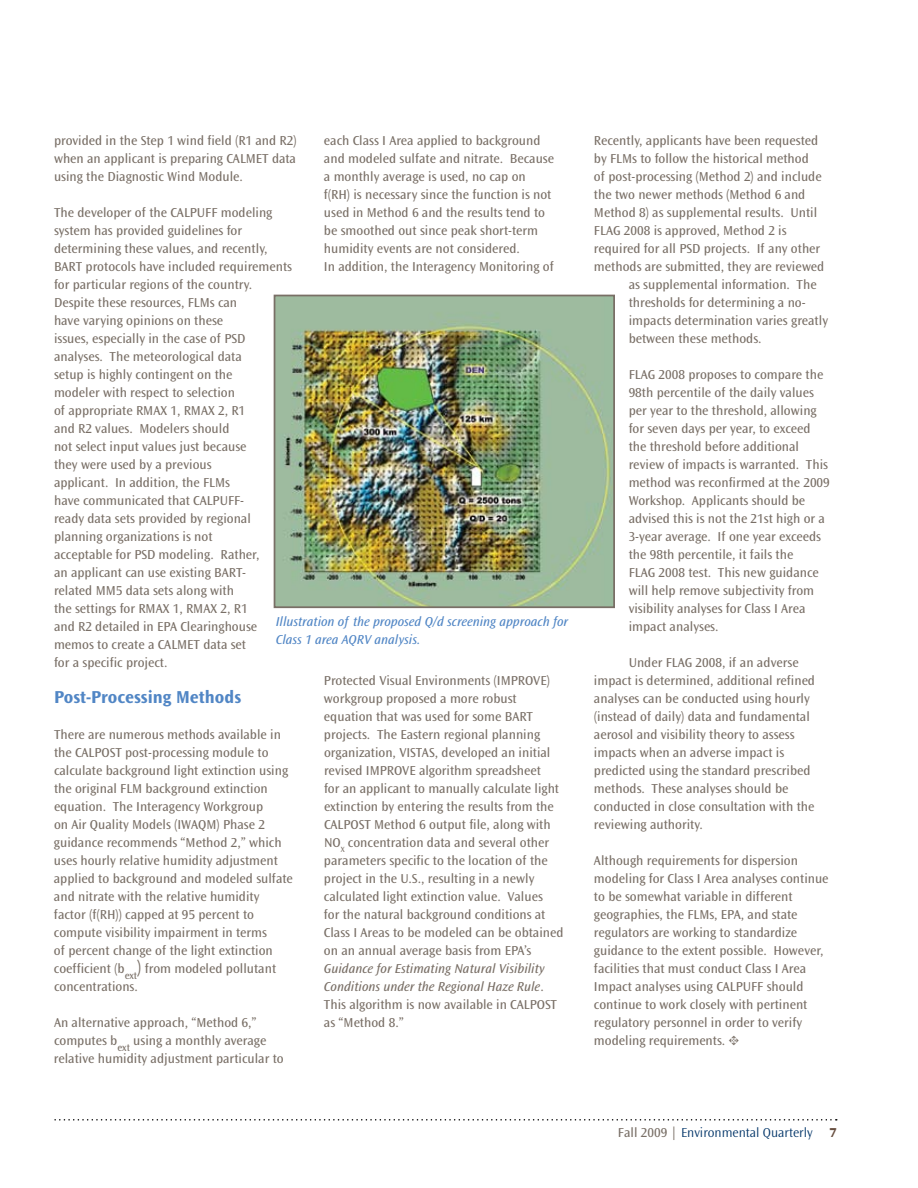
<style>
.page{position:relative;width:918px;height:1188px;background:#fff}
.page>*{position:absolute;margin:0;border:0;box-sizing:border-box;transform-origin:0 0}
.t1{font:18px "Ocean Sans MM 648 475";letter-spacing:.025em;color:#5186c5}
.t2{font:13.5px/18px "Ocean Sans MM 403 475";color:#796f66}
.t3{font:13.5px/18px "Ocean Sans MM It 403 475";color:#796f66}
.t4{font:13.5px/18px "Ocean Sans MM It 403 475";color:#5186c5}
.t5{font:13.5px "Ocean Sans MM 310 475";color:#003468}
.s1{font-size:18px}
.s2{font-family:"Ocean Sans MM 403 475"}
.s3{font-family:"Type Embellishments One Let Plain"}
.s4{font-family:"Ocean Sans MM 403 475";color:#796f66}
.s5{font-family:"Ocean Sans MM 760 475";color:#684f40}
</style>
<div class="page">
<svg style="left:54px;top:1119px;width:783px;height:2px"></svg>
<img style="left:277px;top:298px;width:335px;height:307px">
<div style="left:274px;top:295px;width:341px;height:313px;border:2px solid #796f66"></div>
<p class="t2" style="left:54px;top:132px;width:244px;text-align:justify">provided in the Step 1 wind field (R1 and R2) when an applicant is preparing CALMET data using the Diagnostic Wind Module.</p>
<p class="t2" style="left:54px;top:204px;width:240px">The developer of the CALPUFF modeling system has provided guidelines for determining these values, and recently, BART protocols have included requirements for particular regions of the country.<br>Despite these resources, FLMs can<br>have varying opinions on these<br>issues, especially in the case of PSD analyses. The meteorological data<br>setup is highly contingent on the<br>modeler with respect to selection<br>of appropriate RMAX 1, RMAX 2, R1<br>and R2 values. Modelers should<br>not select input values just because<br>they were used by a previous<br>applicant. I n addition, the FLMs<br>have communicated that CALPUFF-<br>ready data sets provided by regional planning organizations is not<br>acceptable for PSD modeling. Rather,<br>an applicant can use existing BART-<br>related MM5 data sets along with<br>the settings for RMAX 1, RMAX 2, R1<br>and R2 detailed in EPA Clearinghouse memos to create a CALMET data set<br>for a specific project.</p>
<h1 class="t1" style="left:54px;top:687px;width:188px">Post-Processing Methods</h1>
<p class="t2" style="left:54px;top:726px;width:240px">There are numerous methods available in the CALPOST post-processing module to calculate background light extinction using the original FLM background extinction equation. The I nteragency Workgroup<br>on Air Quality Models (IWAQM) Phase 2 guidance recommends “Method 2,” which uses hourly relative humidity adjustment applied to background and modeled sulfate and nitrate with the relative humidity factor (f(RH)) capped at 95 percent to compute visibility impairment in terms<br>of percent change of the light extinction coefficient (b<sub>ext</sub><span class="s1">)</span> from modeled pollutant concentrations.</p>
<p class="t2" style="left:54px;top:1014px;width:231px">An alternative approach, “Method 6,” computes b<sub>ext</sub> using a monthly average relative humidity adjustment particular to</p>
<p class="t2" style="left:324px;top:132px;width:232px">each Class I Area applied to background and modeled sulfate and nitrate. Because a monthly average is used, no cap on f(RH) is necessary since the function is not used in Method 6 and the results tend to be smoothed out since peak short-term humidity events are not considered.<br>I n addition, the I nteragency Monitoring of</p>
<p class="t4" style="left:276px;top:613px;width:294px">Illustration of the proposed Q/d screening approach for<br>Class 1 area AQRV analysis.</p>
<p class="t2" style="left:324px;top:672px;width:241px">Protected Visual Environments (I MPROVE) workgroup proposed a more robust equation that was used for some BART projects. The Eastern regional planning organization, VISTAS, developed an initial revised I MPROVE algorithm spreadsheet<br>for an applicant to manually calculate light extinction by entering the results from the CALPOST Method 6 output file, along with<br>N O<sub>X</sub> concentration data and several other parameters specific to the location of the project in the U.S., resulting in a newly calculated light extinction value. Values<br>for the natural background conditions at Class I Areas to be modeled can be obtained on an annual average basis from EPA’s</p>
<p class="t3" style="left:324px;top:960px;width:223px">Guidance for Estimating Natural Visibility<br>Conditions under the Regional Haze Rule<span class="s2">.</span></p>
<p class="t2" style="left:324px;top:996px;width:235px">This algorithm is now available in CALPOST as “Method 8.”</p>
<p class="t2" style="left:594px;top:132px;width:226px">Recently, applicants have been requested</p>
<p class="t2" style="left:594px;top:150px;width:216px">by FLMs to follow the historical method</p>
<p class="t2" style="left:594px;top:168px;width:229px">of post-processing (Method 2) and include</p>
<p class="t2" style="left:594px;top:186px;width:213px">the two newer methods (Method 6 and</p>
<p class="t2" style="left:594px;top:204px;width:225px">Method 8) as supplemental results. Until</p>
<p class="t2" style="left:594px;top:222px;width:194px">FLAG 2008 is approved, Method 2 is</p>
<p class="t2" style="left:594px;top:240px;width:228px">required for all PSD projects. If any other</p>
<p class="t2" style="left:594px;top:258px;width:232px">methods are submitted, they are reviewed</p>
<p class="t2" style="left:629px;top:276px;width:190px">as supplemental information. The</p>
<p class="t2" style="left:629px;top:294px;width:178px">thresholds for determining a no-</p>
<p class="t2" style="left:629px;top:312px;width:201px">impacts determination varies greatly</p>
<p class="t2" style="left:629px;top:330px;width:134px">between these methods.</p>
<p class="t2" style="left:629px;top:366px;width:203px">FLAG 2008 proposes to compare the 98th percentile of the daily values per year to the threshold, allowing for seven days per year, to exceed the threshold before additional review of impacts is warranted. This method was reconfirmed at the 2009<br>Workshop. Applicants should be advised this is not the 21st high or a 3-year average. I f one year exceeds the 98th percentile, it fails the<br>FLAG 2008 test. This new guidance will help remove subjectivity from visibility analyses for Class I Area impact analyses.</p>
<p class="t2" style="left:594px;top:654px;width:223px;text-indent:35px">Under FLAG 2008, if an adverse impact is determined, additional refined analyses can be conducted using hourly (instead of daily) data and fundamental aerosol and visibility theory to assess impacts when an adverse impact is predicted using the standard prescribed methods. These analyses should be conducted in close consultation with the reviewing authority.</p>
<p class="t2" style="left:594px;top:852px;width:236px">Although requirements for dispersion modeling for Class I Area analyses continue to be somewhat variable in different geographies, the FLMs, EPA, and state regulators are working to standardize guidance to the extent possible. However, facilities that must conduct Class I Area<br>I mpact analyses using CALPUFF should continue to work closely with pertinent regulatory personnel in order to verify modeling requirements. <span class="s3">t</span></p>
<p class="t5" style="left:618px;top:1125px;width:220px"><span class="s4">Fall 2009 |</span> Environmental Quarterly <span class="s5">7</span></p>
</div>
